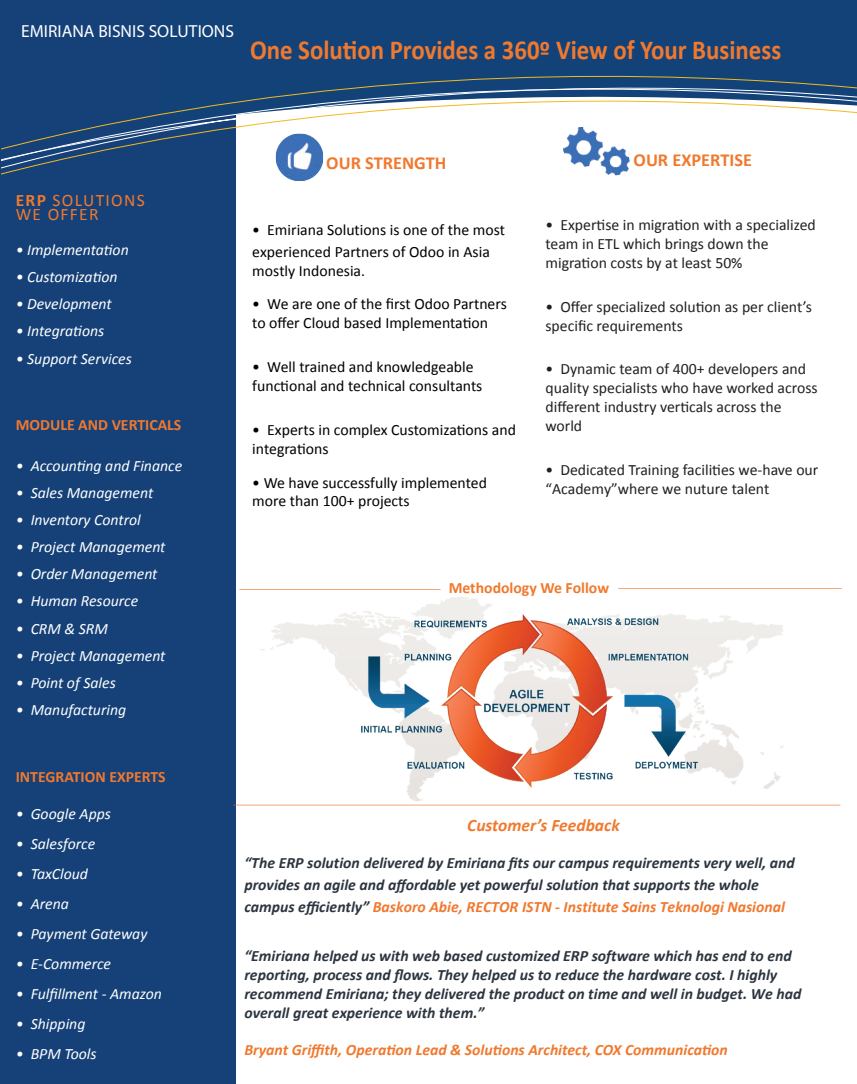
<style>
.page{position:relative;width:857px;height:1084px;background:#fff}
.page>*{position:absolute;margin:0;border:0;box-sizing:border-box;transform-origin:0 0}
.t1{font:700 27.47px "Calibri";color:#f0792e;scale:.9 1}
.t2{font:700 18.38px "Calibri";color:#f0792e}
.t3{font:17.5px "Myriad Pro";color:#fff}
.t4{font:17.5px/14.3px "Calibri";letter-spacing:.075em;color:#f0792e}
.t5{font:italic 700 17.5px "Calibri";color:#f0792e}
.t6{font:italic 700 15.75px/18.9px "Calibri";color:#2c353f}
.t7{font:italic 15.75px "Calibri";color:#fff}
.t8{font:15.75px/18.9px "Calibri";color:#231f20}
.t9{font:15.75px/18.9px "Calibri";color:#000}
.t10{font:italic 700 15.75px "Calibri";color:#f0792e}
.t11{font:700 15.75px "Calibri";color:#f0792e}
.s1{font-weight:700}
.s2{color:#f0792e}
</style>
<div class="page">
<img style="left:257px;top:597px;width:532px;height:209px">
<div style="left:0;top:0;width:235px;height:1084px;background:#154178"></div>
<div style="left:235px;top:0;width:622px;height:76px;background:#134279"></div>
<svg style="left:2px;top:76px;width:855px;height:102px"></svg>
<img style="left:560px;top:120px;width:71px;height:58px">
<img style="left:276px;top:133px;width:47px;height:48px">
<hr style="left:234px;top:804px;width:606px;height:1px;background:#f0792e">
<img style="left:361px;top:615px;width:336px;height:172px">
<svg style="left:618px;top:588px;width:223px;height:1px"></svg>
<svg style="left:239px;top:589px;width:202px;height:1px"></svg>
<p class="t3" style="left:21px;top:20px;width:214px">EMIRIANA BISNIS SOLUTIONS</p>
<h1 class="t1" style="left:250px;top:32px;width:592px">One Solution Provides a 360º View of Your Business</h1>
<p class="t4" style="left:16px;top:193px;width:131px"><span class="s1">ERP</span> SOLUTIONS<br>WE OFFER</p>
<p class="t7" style="left:16px;top:239px;width:115px">• Implementation</p>
<p class="t7" style="left:16px;top:266px;width:103px">• Customization</p>
<p class="t7" style="left:16px;top:293px;width:98px">• Development</p>
<p class="t7" style="left:16px;top:320px;width:90px">• Integrations</p>
<p class="t7" style="left:16px;top:347px;width:118px">• Support Services</p>
<p class="t11" style="left:16px;top:415px;width:167px">MODULE AND VERTICALS</p>
<p class="t7" style="left:16px;top:455px;width:168px">• Accounting and Finance</p>
<p class="t7" style="left:16px;top:482px;width:139px">• Sales Management</p>
<p class="t7" style="left:16px;top:509px;width:127px">• Inventory Control</p>
<p class="t7" style="left:16px;top:536px;width:151px">• Project Management</p>
<p class="t7" style="left:16px;top:563px;width:143px">• Order Management</p>
<p class="t7" style="left:16px;top:590px;width:124px">• Human Resource</p>
<p class="t7" style="left:16px;top:617px;width:94px">• CRM &amp; SRM</p>
<p class="t7" style="left:16px;top:645px;width:151px">• Project Management</p>
<p class="t7" style="left:16px;top:672px;width:102px">• Point of Sales</p>
<p class="t7" style="left:16px;top:699px;width:112px">• Manufacturing</p>
<p class="t11" style="left:16px;top:767px;width:151px">INTEGRATION EXPERTS</p>
<p class="t7" style="left:16px;top:803px;width:97px">• Google Apps</p>
<p class="t7" style="left:16px;top:833px;width:81px">• Salesforce</p>
<p class="t7" style="left:16px;top:863px;width:74px">• TaxCloud</p>
<p class="t7" style="left:16px;top:893px;width:55px">• Arena</p>
<p class="t7" style="left:16px;top:923px;width:133px">• Payment Gateway</p>
<p class="t7" style="left:16px;top:953px;width:97px">• E-Commerce</p>
<p class="t7" style="left:16px;top:983px;width:148px">• Fulfillment - Amazon</p>
<p class="t7" style="left:16px;top:1012px;width:71px">• Shipping</p>
<p class="t7" style="left:16px;top:1042px;width:82px">• BPM Tools</p>
<p class="t2" style="left:326px;top:151px;width:122px">OUR STRENGTH</p>
<p class="t9" style="left:252px;top:219px;width:254px;line-height:22.1px">• Emiriana Solutions is one of the most experienced Partners of Odoo in Asia</p>
<p class="t9" style="left:252px;top:261px;width:114px">mostly Indonesia.</p>
<p class="t9" style="left:252px;top:295px;width:256px">• We are one of the first Odoo Partners to offer Cloud based Implementation</p>
<p class="t9" style="left:252px;top:358px;width:232px">• Well trained and knowledgeable functional and technical consultants</p>
<p class="t9" style="left:252px;top:421px;width:265px">• Experts in complex Customizations and integrations</p>
<p class="t9" style="left:252px;top:473px;width:236px">• We have successfully implemented more than 100+ projects</p>
<p class="t2" style="left:633px;top:148px;width:120px">OUR EXPERTISE</p>
<p class="t8" style="left:545px;top:215px;width:272px">• Expertise in migration with a specialized team in ETL which brings down the migration costs by at least 50%</p>
<p class="t8" style="left:545px;top:297px;width:268px">• Offer specialized solution as per client’s specific requirements</p>
<p class="t8" style="left:545px;top:359px;width:274px">• Dynamic team of 400+ developers and quality specialists who have worked across different industry verticals across the world</p>
<p class="t8" style="left:545px;top:460px;width:274px">• Dedicated Training facilities we-have our “Academy”where we nuture talent</p>
<p class="t11" style="left:449px;top:578px;width:162px">Methodology We Follow</p>
<p class="t5" style="left:467px;top:814px;width:154px">Customer’s Feedback</p>
<p class="t6" style="left:244px;top:852px;width:552px;line-height:21.9px">“The ERP solution delivered by Emiriana fits our campus requirements very well, and provides an agile and affordable yet powerful solution that supports the whole campus efficiently” <span class="s2">Baskoro Abie, RECTOR ISTN - Institute Sains Teknologi Nasional</span></p>
<p class="t6" style="left:244px;top:946px;width:558px">“Emiriana helped us with web based customized ERP software which has end to end reporting, process and flows. They helped us to reduce the hardware cost. I highly recommend Emiriana; they delivered the product on time and well in budget. We had overall great experience with them.”</p>
<p class="t10" style="left:244px;top:1039px;width:485px">Bryant Griffith, Operation Lead &amp; Solutions Architect, COX Communication</p>
</div>
